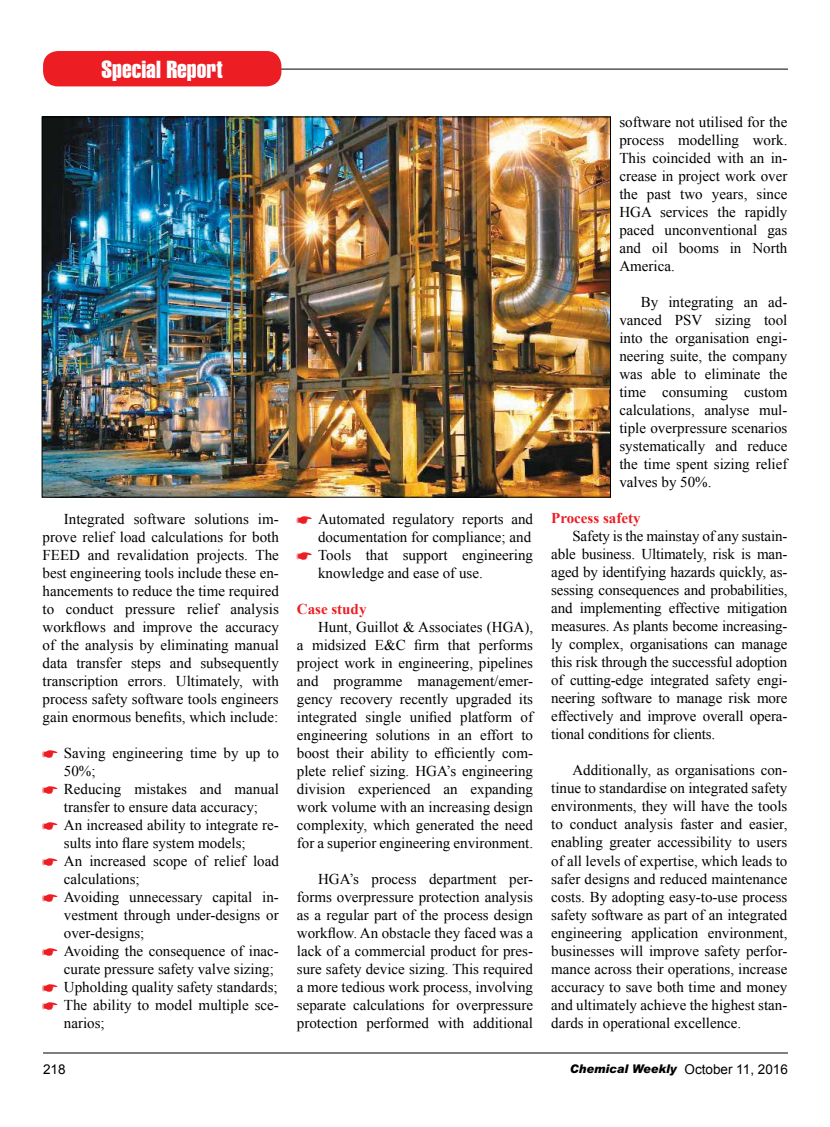
<style>
.page{position:relative;width:830px;height:1127px;background:#fff}
.page>*{position:absolute;margin:0;border:0;box-sizing:border-box;transform-origin:0 0}
.t1{font:24px "Swiss 911 BT Extra Compressed";color:#fff;scale:1.2 1}
.t2{font:15px/18px "Times New Roman";color:#000;text-align:justify}
.t3{font:700 15px "Times New Roman";color:#ed1d24}
.t4{font:13.5px "Arial";color:#000}
.t5{font:italic 12px "Bril";color:#000;scale:.95 1}
.s1{font-family:"Arial";font-style:normal;font-size:13.5px}
</style>
<div class="page">
<hr style="left:269px;top:69px;width:518px;height:1px;background:#000">
<div style="left:43px;top:51px;width:238px;height:35px;background:#ed1d24;border-radius:15px"></div>
<hr style="left:43px;top:1052px;width:744px;height:1px;background:#000">
<img style="left:44px;top:119px;width:564px;height:376px">
<h1 class="t1" style="left:102px;top:56px;width:102px">Special Report</h1>
<p class="t2" style="left:43px;top:509px;width:238px;text-indent:21px">Integrated software solutions im&shy;prove relief load calculations for both FEED and revalidation projects. The best engineering tools include these en&shy;hancements to reduce the time required to conduct pressure relief analysis workflows and improve the accuracy of the analysis by eliminating manual data transfer steps and subsequently transcription errors. Ultimately, with process safety software tools engineers gain enormous benefits, which include:</p>
<p class="t2" style="left:64px;top:743px;width:216px;text-align:left">Saving engineering time by up to<br>50%;<br>Reducing mistakes and manual transfer to ensure data accuracy;<br>An increased ability to integrate re&shy;sults into flare system models;<br>An increased scope of relief load calculations;<br>Avoiding unnecessary capital in&shy;vestment through under-designs or over-designs;<br>Avoiding the consequence of inac&shy;curate pressure safety valve sizing;<br>Upholding quality safety standards;<br>The ability to model multiple sce&shy;narios;</p>
<p class="t2" style="left:318px;top:509px;width:216px;text-align:left">Automated regulatory reports and documentation for compliance; and<br>Tools that support engineering knowledge and ease of use.</p>
<p class="t3" style="left:297px;top:598px;width:71px">Case study</p>
<p class="t2" style="left:297px;top:617px;width:238px;text-indent:21px">Hunt, Guillot &amp; Associates (HGA), a midsized E&amp;C firm that performs project work in engineering, pipelines and programme management/emer&shy;gency recovery recently upgraded its integrated single unified platform of engineering solutions in an effort to boost their ability to efficiently com&shy;plete relief sizing. HGA’s engineering division experienced an expanding work volume with an increasing design complexity, which generated the need for a superior engineering environment.</p>
<p class="t2" style="left:297px;top:869px;width:238px;text-indent:21px">HGA’s process department per&shy;forms overpressure protection analysis as a regular part of the process design workflow. An obstacle they faced was a lack of a commercial product for pres&shy;sure safety device sizing. This required a more tedious work process, involving separate calculations for overpressure protection performed with additional</p>
<p class="t2" style="left:619px;top:113px;width:169px">software not utilised for the process modelling work.<br>This coincided with an in&shy;crease in project work over the past two years, since HGA services the rapidly paced unconventional gas and oil booms in North America.</p>
<p class="t2" style="left:619px;top:293px;width:169px;text-indent:21px">By integrating an ad&shy;vanced PSV sizing tool into the organisation engi&shy;neering suite, the company was able to eliminate the time consuming custom calculations, analyse mul&shy;tiple overpressure scenarios systematically and reduce the time spent sizing relief valves by 50%.</p>
<p class="t3" style="left:551px;top:508px;width:91px">Process safety</p>
<p class="t2" style="left:551px;top:527px;width:238px;text-indent:21px">Safety is the mainstay of any sustain&shy;able business. Ultimately, risk is man&shy;aged by identifying hazards quickly, as&shy;sessing consequences and probabilities, and implementing effective mitigation measures. As plants become increasing&shy;ly complex, organisations can manage this risk through the successful adoption of cutting-edge integrated safety engi&shy;neering software to manage risk more effectively and improve overall opera&shy;tional conditions for clients.</p>
<p class="t2" style="left:551px;top:761px;width:238px;text-indent:21px">Additionally, as organisations con&shy;tinue to standardise on integrated safety environments, they will have the tools to conduct analysis faster and easier, enabling greater accessibility to users of all levels of expertise, which leads to safer designs and reduced maintenance costs. By adopting easy-to-use process safety software as part of an integrated engineering application environment, businesses will improve safety perfor&shy;mance across their operations, increase accuracy to save both time and money and ultimately achieve the highest stan&shy;dards in operational excellence.</p>
<p class="t4" style="left:43px;top:1060px;width:24px">218</p>
<p class="t5" style="left:569px;top:1061px;width:231px">Chemical Weekly <span class="s1">October 11, 2016</span></p>
</div>
